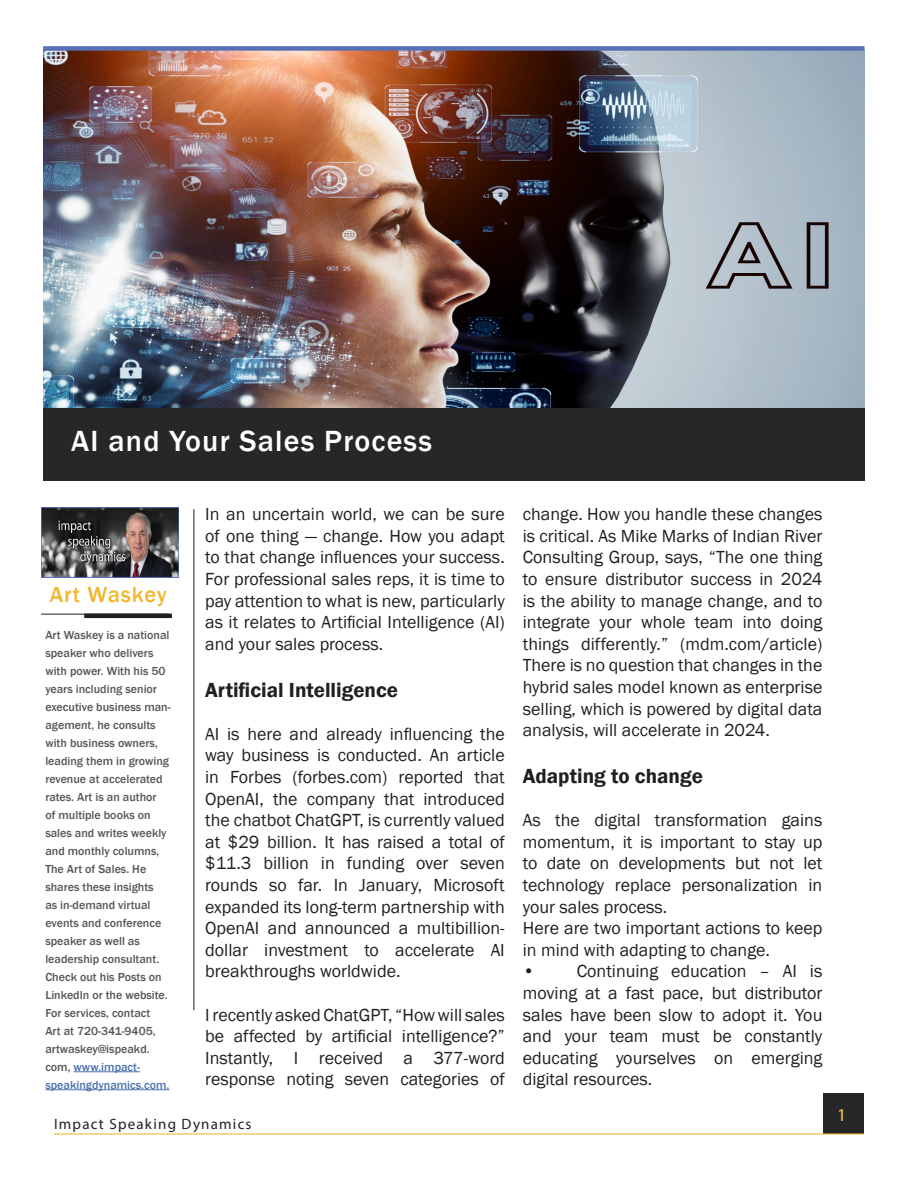
<style>
.page{position:relative;width:918px;height:1188px;background:#fff}
.page>*{position:absolute;margin:0;border:0;box-sizing:border-box;transform-origin:0 0}
.t1{font:500 30px "Franklin Gothic";letter-spacing:.04em;color:#fff}
.t2{font:500 22.5px "Franklin Gothic";letter-spacing:.04em;color:#f0b82f}
.t3{font:600 21px "Franklin Gothic";color:#231f20}
.t4{font:18px/21.6px "Franklin Gothic";color:#231f20;text-align:justify}
.t5{font:18px "Myriad Pro";color:#f7c557}
.t6{font:15px "Myriad Pro";letter-spacing:.08em;color:#231f20}
.t7{font:500 12px/18px "Franklin Gothic";color:#57585a}
.s1{color:#4d72ac}
</style>
<div class="page">
<div style="left:824px;top:1094px;width:40px;height:40px;background:#272727"></div>
<hr style="left:54px;top:1133px;width:810px;height:2px;background:#f0b82f">
<img style="left:43px;top:51px;width:821px;height:357px">
<div style="left:43px;top:408px;width:822px;height:72px;background:#272727"></div>
<hr style="left:194px;top:509px;width:1px;height:501px;background:#231f20">
<hr style="left:41px;top:614px;width:128px;height:1px;background:#231f20">
<hr style="left:84px;top:614px;width:88px;height:4px;background:#231f20">
<hr style="left:74px;top:1071px;width:66px;height:1px;background:#4d72ac">
<hr style="left:45px;top:1089px;width:124px;height:1px;background:#4d72ac">
<img style="left:41px;top:508px;width:137px;height:69px">
<div style="left:43px;top:46px;width:821px;height:5px;background:#5870b6"></div>
<p class="t1" style="left:71px;top:423px;width:362px">AI and Your Sales Process</p>
<p class="t2" style="left:50px;top:581px;width:119px">Art Waskey</p>
<p class="t7" style="left:45px;top:626px;width:127px">Art Waskey is a national speaker who delivers with power. With his 50 years including senior executive business man&shy;agement, he consults with business owners, leading them in growing revenue at accelerated rates. Art is an author<br>of multiple books on sales and writes weekly and monthly columns,<br>The Art of Sales. He shares these insights<br>as in-demand virtual events and conference speaker as well as leadership consultant.</p>
<p class="t7" style="left:45px;top:968px;width:126px">Check out his Posts on<br>LinkedIn or the website.<br>For services, contact<br>Art at 720-341-9405, artwaskey@ispeakd. com, <span class="s1">www.impact&shy;speakingdynamics.com.</span></p>
<p class="t4" style="left:205px;top:504px;width:301px">In an uncertain world, we can be sure of one thing — change. How you adapt to that change influences your success.<br>For professional sales reps, it is time to pay attention to what is new, particularly as it relates to Artificial Intelligence (AI) and your sales process.</p>
<p class="t3" style="left:205px;top:677px;width:194px">Artificial Intelligence</p>
<p class="t4" style="left:205px;top:723px;width:301px">AI is here and already influencing the way business is conducted. An article in Forbes (forbes.com) reported that OpenAI, the company that introduced the chatbot ChatGPT, is currently valued at $29 billion. It has raised a total of $11.3 billion in funding over seven rounds so far. In January, Microsoft expanded its long-term partnership with OpenAI and announced a multibillion&shy;dollar investment to accelerate AI breakthroughs worldwide.</p>
<p class="t4" style="left:205px;top:1004px;width:301px">I recently asked ChatGPT, “How will sales be affected by artificial intelligence?” Instantly, I received a 377-word response noting seven categories of</p>
<p class="t6" style="left:54px;top:1114px;width:199px">Impact Speaking Dynamics</p>
<p class="t4" style="left:523px;top:504px;width:301px">change. How you handle these changes is critical. As Mike Marks of Indian River Consulting Group, says, “The one thing to ensure distributor success in 2024 is the ability to manage change, and to integrate your whole team into doing things differently.” (mdm.com/article)<br>There is no question that changes in the hybrid sales model known as enterprise selling, which is powered by digital data analysis, will accelerate in 2024.</p>
<p class="t3" style="left:523px;top:763px;width:182px">Adapting to change</p>
<p class="t4" style="left:523px;top:810px;width:301px">As the digital transformation gains momentum, it is important to stay up to date on developments but not let technology replace personalization in your sales process.</p>
<p class="t4" style="left:523px;top:918px;width:301px">Here are two important actions to keep in mind with adapting to change.</p>
<p class="t4" style="left:523px;top:961px;width:301px">• Continuing education – AI is moving at a fast pace, but distributor sales have been slow to adopt it. You and your team must be constantly educating yourselves on emerging digital resources.</p>
<p class="t5" style="left:837px;top:1104px;width:11px">1</p>
</div>
